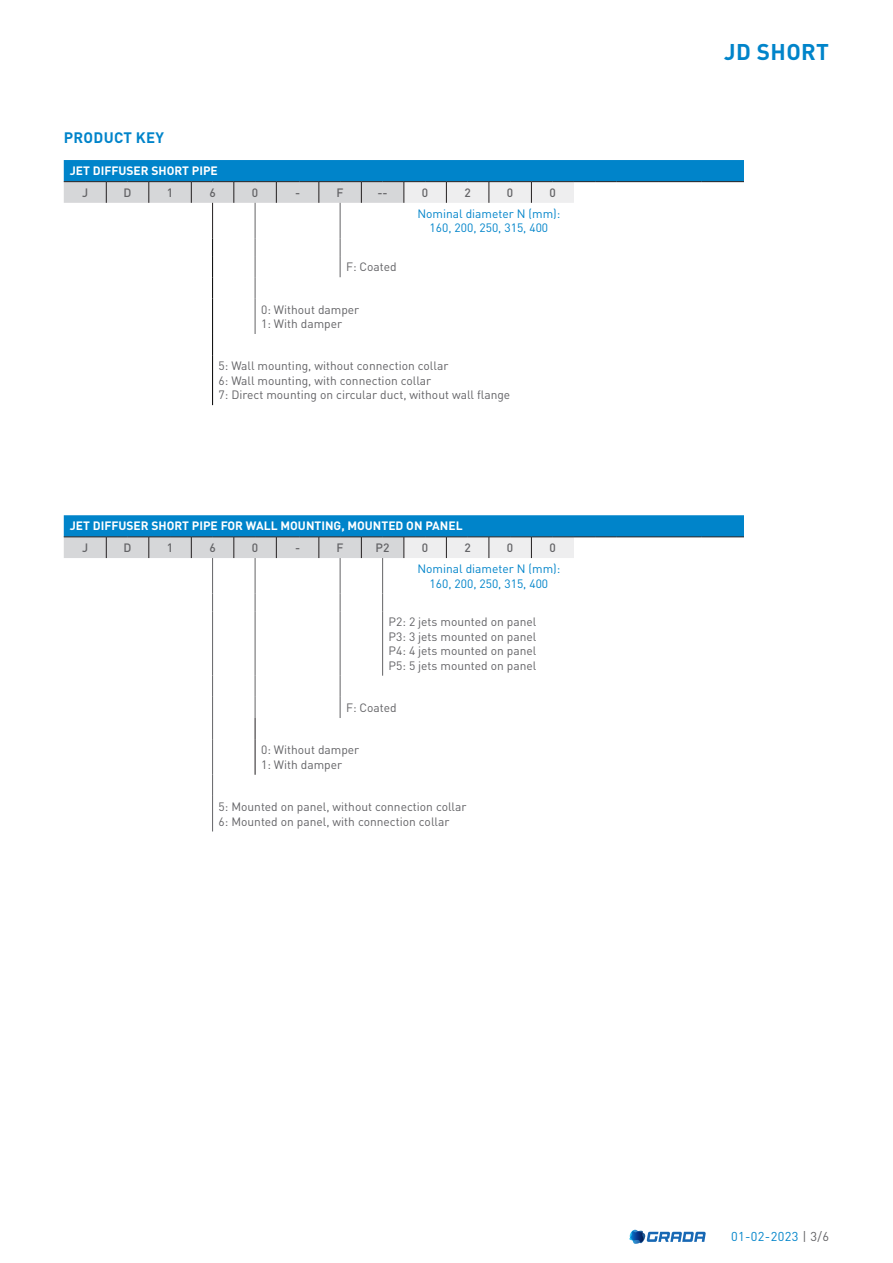
<style>
.page{position:relative;width:893px;height:1263px;background:#fff}
.page>*{position:absolute;margin:0;border:0;box-sizing:border-box;transform-origin:0 0}
.t1{font:700 22.5px "DIN Pro";letter-spacing:.02em;color:#0084ca}
.t2{font:700 15px "DIN Pro";letter-spacing:.02em;color:#0084ca}
.t3{font:12.75px "DIN Pro";letter-spacing:.03em;color:#0084ca}
.t4{font:12px/14.4px "DIN Pro";color:#636366}
.t5{font:12px/14.4px "DIN Pro";color:#0084ca;text-align:center}
.t6{font:700 12px "DIN Pro";color:#fff}
.t7{font:500 12px "DIN Pro";color:#636366}
.s1{color:#636366}
</style>
<div class="page">
<svg style="left:629px;top:1230px;width:77px;height:14px"></svg>
<hr style="left:340px;top:203px;width:1px;height:35px;background:#636366">
<svg style="left:340px;top:238px;width:1px;height:39px"></svg>
<hr style="left:255px;top:203px;width:1px;height:35px;background:#636366">
<svg style="left:255px;top:238px;width:1px;height:60px"></svg>
<hr style="left:255px;top:298px;width:1px;height:36px;background:#636366">
<hr style="left:212px;top:203px;width:1px;height:35px;background:#231f20">
<svg style="left:212px;top:238px;width:1px;height:60px"></svg>
<hr style="left:212px;top:298px;width:1px;height:36px;background:#000">
<svg style="left:212px;top:334px;width:1px;height:21px"></svg>
<hr style="left:212px;top:355px;width:1px;height:50px;background:#000">
<svg style="left:64px;top:160px;width:680px;height:43px;background:#6fb0d3"></svg>
<hr style="left:382px;top:558px;width:1px;height:36px;background:#636366">
<svg style="left:382px;top:594px;width:1px;height:17px"></svg>
<hr style="left:382px;top:611px;width:1px;height:65px;background:#636366">
<hr style="left:340px;top:558px;width:1px;height:36px;background:#636366">
<svg style="left:340px;top:594px;width:1px;height:17px"></svg>
<hr style="left:340px;top:611px;width:1px;height:65px;background:#636366">
<svg style="left:340px;top:676px;width:1px;height:42px"></svg>
<hr style="left:255px;top:558px;width:1px;height:36px;background:#636366">
<svg style="left:255px;top:594px;width:1px;height:17px"></svg>
<hr style="left:255px;top:611px;width:1px;height:65px;background:#636366">
<svg style="left:255px;top:676px;width:1px;height:63px"></svg>
<hr style="left:255px;top:739px;width:1px;height:36px;background:#231f20">
<hr style="left:212px;top:558px;width:1px;height:36px;background:#636366">
<svg style="left:212px;top:594px;width:1px;height:17px"></svg>
<hr style="left:212px;top:611px;width:1px;height:65px;background:#636366">
<svg style="left:212px;top:676px;width:1px;height:63px"></svg>
<hr style="left:212px;top:739px;width:1px;height:36px;background:#636366">
<svg style="left:212px;top:775px;width:1px;height:21px"></svg>
<hr style="left:212px;top:796px;width:1px;height:35px;background:#636366">
<svg style="left:64px;top:515px;width:680px;height:43px;background:#6fb0d3"></svg>
<p class="t2" style="left:64px;top:126px;width:102px">PRODUCT KEY</p>
<p class="t6" style="left:70px;top:161px;width:150px">JET DIFFUSER SHORT PIPE</p>
<p class="t7" style="left:82px;top:183px;width:8px">J</p>
<p class="t7" style="left:124px;top:183px;width:9px">D</p>
<p class="t7" style="left:167px;top:183px;width:8px">1</p>
<p class="t7" style="left:209px;top:183px;width:8px">6</p>
<p class="t7" style="left:252px;top:183px;width:8px">0</p>
<p class="t7" style="left:295px;top:183px;width:7px">-</p>
<p class="t7" style="left:337px;top:183px;width:9px">F</p>
<p class="t7" style="left:377px;top:183px;width:12px">--</p>
<p class="t7" style="left:422px;top:183px;width:8px">0</p>
<p class="t7" style="left:464px;top:183px;width:8px">2</p>
<p class="t7" style="left:507px;top:183px;width:8px">0</p>
<p class="t7" style="left:549px;top:183px;width:8px">0</p>
<p class="t5" style="left:417px;top:206px;width:145px">Nominal diameter N (mm):<br>160, 200, 250, 315, 400</p>
<p class="t4" style="left:346px;top:259px;width:52px">F: Coated</p>
<p class="t4" style="left:261px;top:302px;width:100px">0: Without damper<br>1: With damper</p>
<p class="t4" style="left:219px;top:358px;width:293px">5: Wall mounting, without connection collar<br>6: Wall mounting, with connection collar<br>7: Direct mounting on circular duct, without wall flange</p>
<p class="t6" style="left:70px;top:516px;width:394px">JET DIFFUSER SHORT PIPE FOR WALL MOUNTING, MOUNTED ON PANEL</p>
<p class="t7" style="left:82px;top:538px;width:8px">J</p>
<p class="t7" style="left:124px;top:538px;width:9px">D</p>
<p class="t7" style="left:167px;top:538px;width:8px">1</p>
<p class="t7" style="left:209px;top:538px;width:8px">6</p>
<p class="t7" style="left:252px;top:538px;width:8px">0</p>
<p class="t7" style="left:295px;top:538px;width:7px">-</p>
<p class="t7" style="left:337px;top:538px;width:9px">F</p>
<p class="t7" style="left:376px;top:538px;width:15px">P2</p>
<p class="t7" style="left:422px;top:538px;width:8px">0</p>
<p class="t7" style="left:464px;top:538px;width:8px">2</p>
<p class="t7" style="left:507px;top:538px;width:8px">0</p>
<p class="t7" style="left:549px;top:538px;width:8px">0</p>
<p class="t5" style="left:417px;top:561px;width:145px">Nominal diameter N (mm):<br>160, 200, 250, 315, 400</p>
<p class="t4" style="left:389px;top:614px;width:149px;text-align:justify">P2: 2 jets mounted on panel P3: 3 jets mounted on panel P4: 4 jets mounted on panel P5: 5 jets mounted on panel</p>
<p class="t4" style="left:346px;top:700px;width:52px">F: Coated</p>
<p class="t4" style="left:261px;top:742px;width:100px">0: Without damper<br>1: With damper</p>
<p class="t4" style="left:219px;top:799px;width:249px">5: Mounted on panel, without connection collar<br>6: Mounted on panel, with connection collar</p>
<h1 class="t1" style="left:724px;top:33px;width:106px">JD SHORT</h1>
<p class="t3" style="left:731px;top:1228px;width:100px">01-02-2023 <span class="s1">| 3/6</span></p>
</div>
